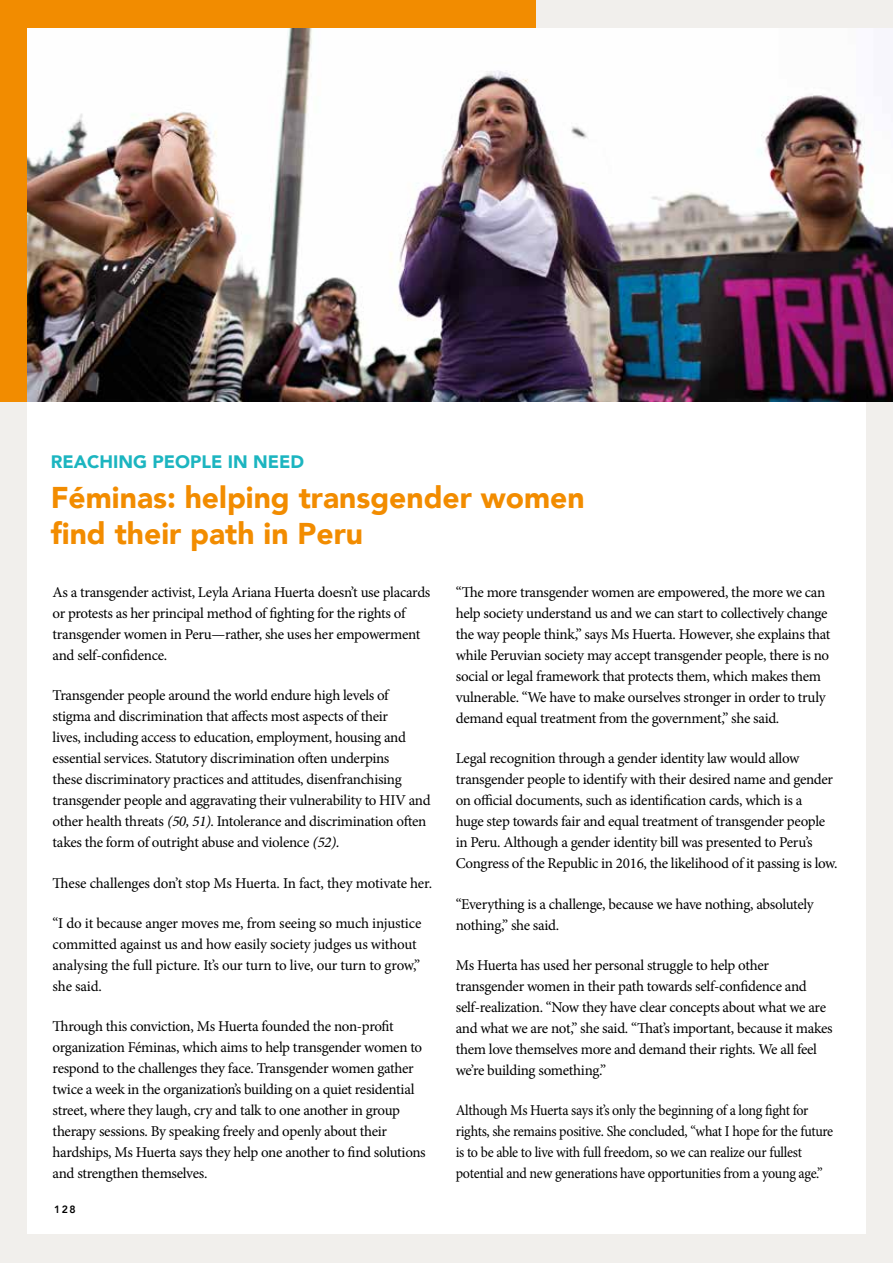
<style>
.page{position:relative;width:893px;height:1263px;background:#f1efec}
.page>*{position:absolute;margin:0;border:0;box-sizing:border-box;transform-origin:0 0}
.t1{font:900 30px/36px "Avenir";color:#f28c00}
.t2{font:900 18px "Avenir";color:#1cb5c0}
.t3{font:15px/21px "Minion Pro";letter-spacing:-.02em;color:#000}
.t4{font:15px/21px "Minion Pro";letter-spacing:-.02em;color:#000;scale:.94 1}
.t5{font:800 10.5px "Avenir";color:#000}
.s1{font-style:italic}
</style>
<div class="page">
<div style="left:27px;top:177px;width:839px;height:1056px;background:#fff"></div>
<div style="left:0;top:0;width:536px;height:402px;background:#f28c00"></div>
<img style="left:27px;top:29px;width:866px;height:373px">
<p class="t2" style="left:51px;top:446px;width:255px">REACHING PEOPLE IN NEED</p>
<h1 class="t1" style="left:51px;top:479px;width:535px">Féminas: helping transgender women find their path in Peru</h1>
<p class="t3" style="left:53px;top:582px;width:379px">As a transgender activist, Leyla Ariana Huerta doesn’t use placards or protests as her principal method of fighting for the rights of transgender women in Peru—rather, she uses her empowerment and self-confidence.</p>
<p class="t3" style="left:53px;top:685px;width:379px">Transgender people around the world endure high levels of stigma and discrimination that affects most aspects of their<br>lives, including access to education, employment, housing and essential services. Statutory discrimination often underpins<br>these discriminatory practices and attitudes, disenfranchising transgender people and aggravating their vulnerability to HIV and other health threats <span class="s1">(50,51)</span>. Intolerance and discrimination often takes the form of outright abuse and violence <span class="s1">(52).</span></p>
<p class="t3" style="left:53px;top:872px;width:381px">These challenges don’t stop Ms Huerta. In fact, they motivate her.</p>
<p class="t3" style="left:53px;top:912px;width:370px">“I do it because anger moves me, from seeing so much injustice committed against us and how easily society judges us without analysing the full picture. It’s our turn to live, our turn to grow,” she said.</p>
<p class="t3" style="left:53px;top:1015px;width:375px">Through this conviction, Ms Huerta founded the non-profit organization Féminas, which aims to help transgender women to respond to the challenges they face. Transgender women gather twice a week in the organization’s building on a quiet residential street, where they laugh, cry and talk to one another in group therapy sessions. By speaking freely and openly about their hardships, Ms Huerta says they help one another to find solutions and strengthen themselves.</p>
<p class="t5" style="left:54px;top:1199px;width:23px">128</p>
<p class="t3" style="left:456px;top:582px;width:376px">“The more transgender women are empowered, the more we can help society understand us and we can start to collectively change the way people think,” says Ms Huerta. However, she explains that while Peruvian society may accept transgender people, there is no social or legal framework that protects them, which makes them vulnerable. “We have to make ourselves stronger in order to truly demand equal treatment from the government,” she said.</p>
<p class="t3" style="left:456px;top:748px;width:383px">Legal recognition through a gender identity law would allow transgender people to identify with their desired name and gender on official documents, such as identification cards, which is a<br>huge step towards fair and equal treatment of transgender people in Peru. Although a gender identity bill was presented to Peru’s Congress of the Republic in 2016, the likelihood of it passing is low.</p>
<p class="t3" style="left:456px;top:893px;width:359px">“Everything is a challenge, because we have nothing, absolutely nothing,” she said.</p>
<p class="t3" style="left:456px;top:954px;width:378px">Ms Huerta has used her personal struggle to help other transgender women in their path towards self-confidence and self-realization. “Now they have clear concepts about what we are and what we are not,” she said. “That’s important, because it makes them love themselves more and demand their rights. We all feel we’re building something.”</p>
<p class="t4" style="left:456px;top:1099px;width:403px">Although Ms Huerta says it’s only the beginning of a long fight for rights, she remains positive. She concluded, “what I hope for the future is to be able to live with full freedom, so we can realize our fullest potential and new generations have opportunities from a young age.”</p>
</div>
